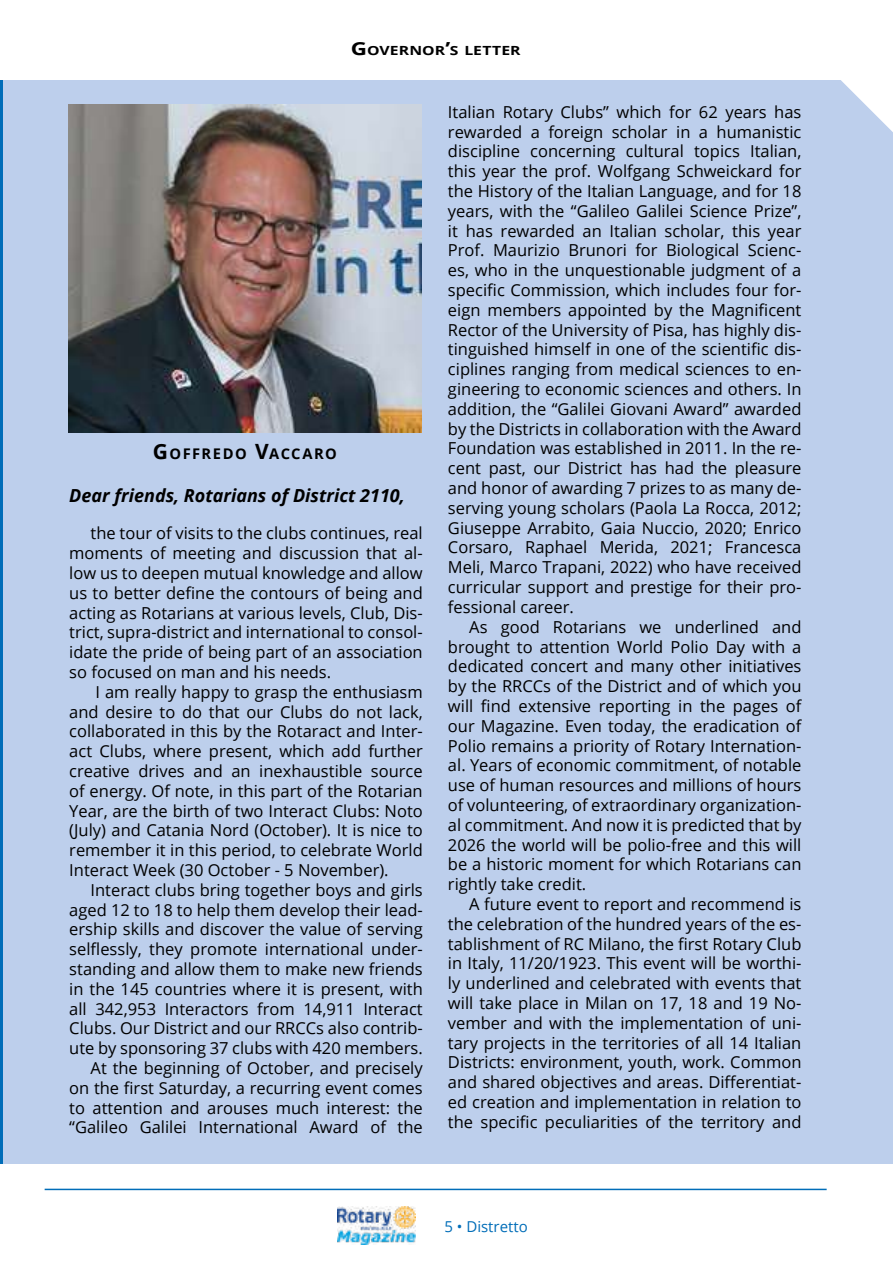
<style>
.page{position:relative;width:893px;height:1263px;background:#fff}
.page>*{position:absolute;margin:0;border:0;box-sizing:border-box;transform-origin:0 0}
.t1{font:italic 700 18px "Open Sans";color:#000}
.t2{font:16.5px/19.8px "Open Sans";color:#000;text-align:justify}
.t3{font:15px "Open Sans";color:#006db8}
.t4{font:700 14.7px "Open Sans";letter-spacing:.1em;color:#000}
.t5{font:700 12.6px "Open Sans";letter-spacing:.005em;color:#000;scale:1.25 1}
.s1{font-size:18px}
.s2{font-size:21px}
</style>
<div class="page">
<img style="left:337px;top:1206px;width:79px;height:39px">
<hr style="left:45px;top:1189px;width:782px;height:1px;background:#006db8">
<div style="left:2px;top:80px;width:891px;height:1084px;background:#bdcfec"></div>
<svg style="left:841px;top:80px;width:52px;height:52px"></svg>
<hr style="left:0;top:80px;width:2px;height:1084px;background:#006db8">
<img style="left:68px;top:105px;width:354px;height:327px">
<p class="t5" style="left:351px;top:42px;width:137px"><span class="s1">G</span>OVERNOR<span class="s1">’</span>S LETTER</p>
<p class="t4" style="left:153px;top:443px;width:186px"><span class="s2">G</span>OFFREDO <span class="s2">V</span>ACCARO</p>
<p class="t1" style="left:69px;top:482px;width:337px">Dear friends, Rotarians of District 2110,</p>
<p class="t2" style="left:69px;top:523px;width:355px;text-indent:21px">the tour of visits to the clubs continues, real moments of meeting and discussion that al&shy;low us to deepen mutual knowledge and allow us to better define the contours of being and acting as Rotarians at various levels, Club, Dis&shy;trict, supra-district and international to consol&shy;idate the pride of being part of an association so focused on man and his needs.</p>
<p class="t2" style="left:69px;top:681px;width:355px;text-indent:26px">I am really happy to grasp the enthusiasm and desire to do that our Clubs do not lack, collaborated in this by the Rotaract and Inter&shy;act Clubs, where present, which add further creative drives and an inexhaustible source of energy. Of note, in this part of the Rotarian Year, are the birth of two Interact Clubs: Noto (July) and Catania Nord (October). It is nice to remember it in this period, to celebrate World Interact Week (30 October - 5 November).</p>
<p class="t2" style="left:69px;top:879px;width:355px;text-align:right">Interact clubs bring together boys and girls aged 12 to 18 to help them develop their lead&shy;ership skills and discover the value of serving selflessly, they promote international under&shy;standing and allow them to make new friends in the 145 countries where it is present, with all 342,953 Interactors from 14,911 Interact Clubs. Our District and our RRCCs also contrib&shy;ute by sponsoring 37 clubs with 420 members.<br>At the beginning of October, and precisely on the first Saturday, a recurring event comes to attention and arouses much interest: the “Galileo Galilei International Award of the</p>
<p class="t2" style="left:448px;top:102px;width:355px">Italian Rotary Clubs” which for 62 years has rewarded a foreign scholar in a humanistic discipline concerning cultural topics Italian, this year the prof. Wolfgang Schweickard for the History of the Italian Language, and for 18 years, with the “Galileo Galilei Science Prize”, it has rewarded an Italian scholar, this year Prof. Maurizio Brunori for Biological Scienc&shy;es, who in the unquestionable judgment of a specific Commission, which includes four for&shy;eign members appointed by the Magnificent Rector of the University of Pisa, has highly dis&shy;tinguished himself in one of the scientific dis&shy;ciplines ranging from medical sciences to en&shy;gineering to economic sciences and others. In addition, the “Galilei Giovani Award” awarded by the Districts in collaboration with the Award Foundation was established in 2011. In the re&shy;cent past, our District has had the pleasure and honor of awarding 7 prizes to as many de&shy;serving young scholars (Paola La Rocca, 2012; Giuseppe Arrabito, Gaia Nuccio, 2020; Enrico Corsaro, Raphael Merida, 2021; Francesca Meli, Marco Trapani, 2022) who have received curricular support and prestige for their pro&shy;fessional career.</p>
<p class="t2" style="left:448px;top:616px;width:355px;text-indent:21px">As good Rotarians we underlined and brought to attention World Polio Day with a dedicated concert and many other initiatives by the RRCCs of the District and of which you will find extensive reporting in the pages of our Magazine. Even today, the eradication of Polio remains a priority of Rotary Internation&shy;al. Years of economic commitment, of notable use of human resources and millions of hours of volunteering, of extraordinary organization&shy;al commitment. And now it is predicted that by 2026 the world will be polio-free and this will be a historic moment for which Rotarians can rightly take credit.</p>
<p class="t2" style="left:448px;top:894px;width:355px;text-indent:21px">A future event to report and recommend is the celebration of the hundred years of the es&shy;tablishment of RC Milano, the first Rotary Club in Italy, 11/20/1923. This event will be worthi&shy;ly underlined and celebrated with events that will take place in Milan on 17, 18 and 19 No&shy;vember and with the implementation of uni&shy;tary projects in the territories of all 14 Italian Districts: environment, youth, work. Common and shared objectives and areas. Differentiat&shy;ed creation and implementation in relation to the specific peculiarities of the territory and</p>
<p class="t3" style="left:444px;top:1216px;width:85px">5 • Distretto</p>
</div>
